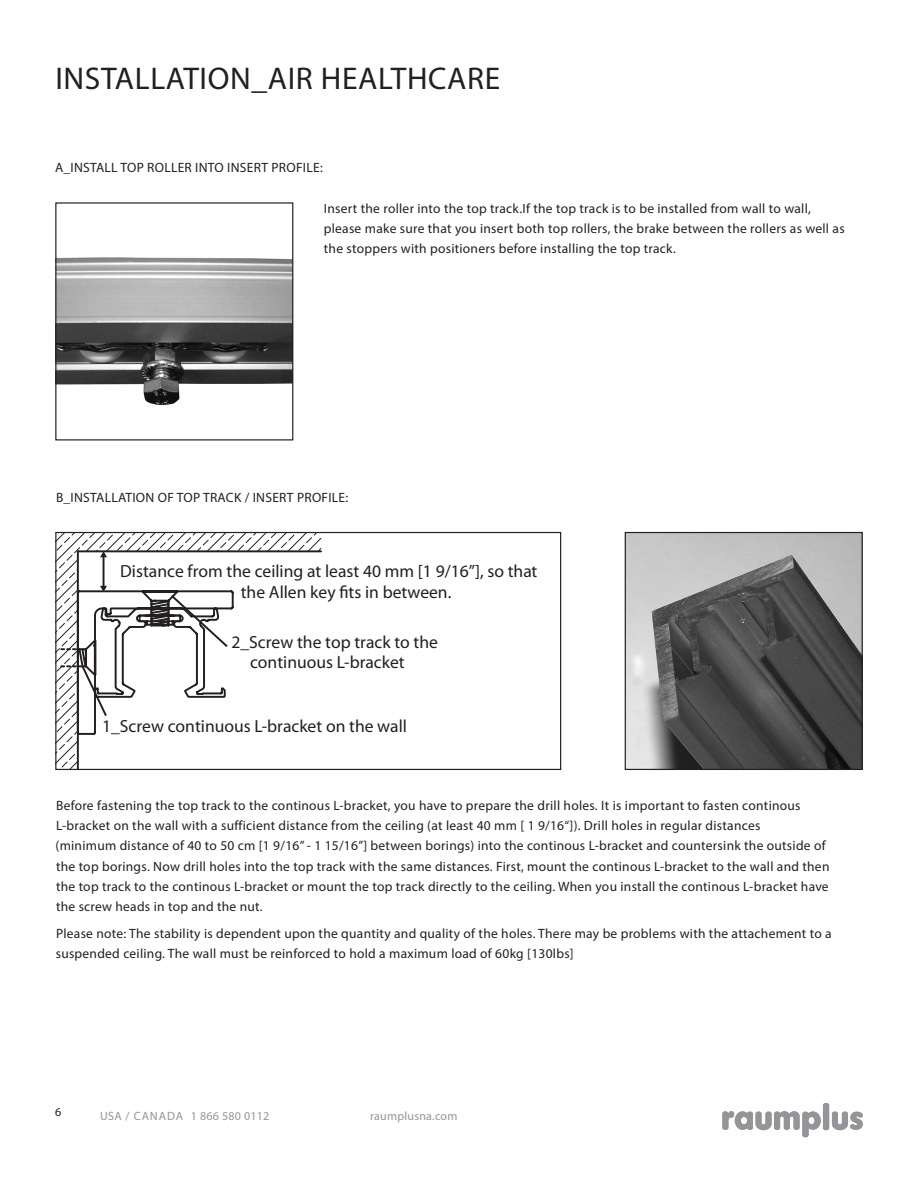
<style>
.page{position:relative;width:918px;height:1188px;background:#fff}
.page>*{position:absolute;margin:0;border:0;box-sizing:border-box;transform-origin:0 0}
.t1{font:31.5px "Myriad Pro";letter-spacing:.02em;color:#231f20}
.t2{font:700 17.55px/21.1px "Frutiger LT";color:#231f20}
.t3{font:13.5px/20.2px "Myriad Pro";letter-spacing:.02em;color:#231f20}
.t4{font:12px "Myriad Pro";letter-spacing:.02em;color:#939598}
.t5{font:12px "Myriad Pro";color:#231f20}
</style>
<div class="page">
<img style="left:57px;top:257px;width:234px;height:148px">
<div style="left:55px;top:202px;width:238px;height:239px;border:1px solid #231f20"></div>
<img style="left:627px;top:534px;width:234px;height:234px">
<div style="left:625px;top:532px;width:238px;height:238px;border:1px solid #231f20"></div>
<svg style="left:57px;top:534px;width:265px;height:234px"></svg>
<hr style="left:77px;top:551px;width:2px;height:218px;background:#231f20">
<svg style="left:61px;top:551px;width:174px;height:185px"></svg>
<div style="left:55px;top:532px;width:506px;height:238px;border:1px solid #231f20"></div>
<svg style="left:722px;top:1103px;width:141px;height:34px"></svg>
<p class="t1" style="left:55px;top:59px;width:446px">INSTALLATION_AIR HEALTHCARE</p>
<p class="t3" style="left:55px;top:157px;width:269px">A_INSTALL TOP ROLLER INTO INSERT PROFILE:</p>
<p class="t3" style="left:324px;top:198px;width:522px">Insert the roller into the top track.If the top track is to be installed from wall to wall, please make sure that you insert both top rollers, the brake between the rollers as well as the stoppers with positioners before installing the top track.</p>
<p class="t3" style="left:56px;top:487px;width:294px">B_INSTALLATION OF TOP TRACK / INSERT PROFILE:</p>
<p class="t2" style="left:241px;top:560px;width:298px;text-indent:-121px">Distance from the ceiling at least 40 mm [1 9/16”], so that the Allen key -ts in between.</p>
<p class="t2" style="left:250px;top:632px;width:189px;line-height:19.5px;text-indent:-19px">2_Screw the top track to the continuous L-bracket</p>
<p class="t2" style="left:102px;top:715px;width:306px">1_Screw continuous L-bracket on the wall</p>
<p class="t3" style="left:56px;top:795px;width:746px">Before fastening the top track to the continous L-bracket, you have to prepare the drill holes. It is important to fasten continous</p>
<p class="t3" style="left:56px;top:815px;width:706px">L-bracket on the wall with a sufficient distance from the ceiling (at least 40 mm [ 1 9/16“]). Drill holes in regular distances</p>
<p class="t3" style="left:56px;top:836px;width:775px">(minimum distance of 40 to 50 cm [1 9/16” - 1 15/16”] between borings) into the continous L-bracket and countersink the outside of the top borings. Now drill holes into the top track with the same distances. First, mount the continous L-bracket to the wall and then the top track to the continous L-bracket or mount the top track directly to the ceiling. When you install the continous L-bracket have the screw heads in top and the nut.</p>
<p class="t3" style="left:56px;top:923px;width:778px">Please note: The stability is dependent upon the quantity and quality of the holes. There may be problems with the attachement to a suspended ceiling. The wall must be reinforced to hold a maximum load of 60kg [130lbs]</p>
<p class="t5" style="left:55px;top:1105px;width:8px">6</p>
<p class="t4" style="left:100px;top:1108px;width:171px">USA / CANADA 1 866 580 0112</p>
<p class="t4" style="left:370px;top:1108px;width:89px">raumplusna.com</p>
</div>
